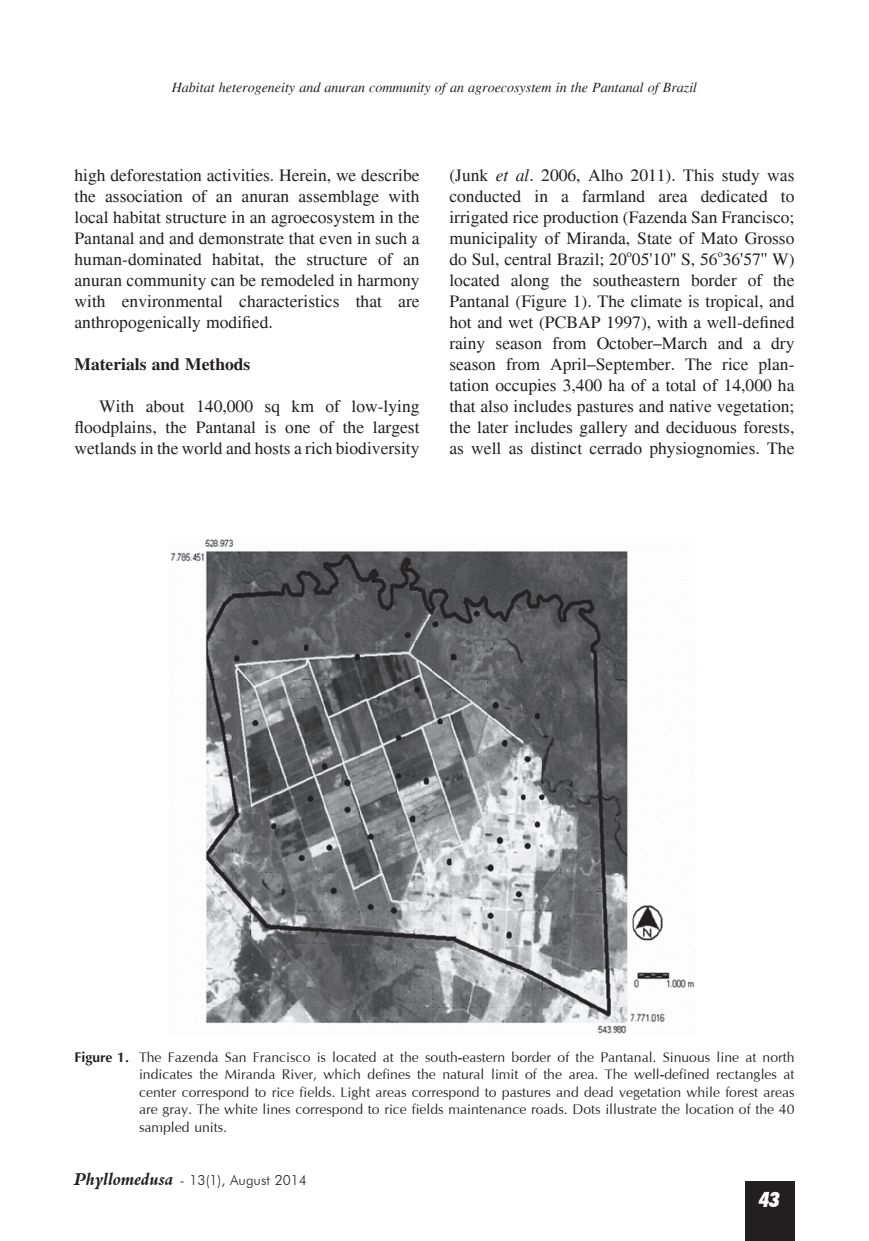
<style>
.page{position:relative;width:869px;height:1241px;background:#fff}
.page>*{position:absolute;margin:0;border:0;box-sizing:border-box;transform-origin:0 0}
.t1{font:italic 900 condensed 21px "Futura BT";color:#fff}
.t2{font:17.5px/21px "Times";color:#231f20;text-align:justify}
.t3{font:700 17.5px "Times";color:#231f20}
.t4{font:14px/17.5px "Optima";color:#231f20;text-align:justify}
.t5{font:italic 14px "Times";color:#231f20}
.t6{font:300 14px "Futura BT";color:#231f20}
.s1{font-style:italic}
.s2{font-weight:700}
.s3{font-family:"Aldine 401 BT Bold Italic A";font-weight:400;font-size:17.5px}
</style>
<div class="page">
<div style="left:744px;top:1181px;width:50px;height:59px;background:#231f20"></div>
<img style="left:171px;top:539px;width:524px;height:495px">
<p class="t5" style="left:172px;top:80px;width:526px">Habitat heterogeneity and anuran community of an agroecosystem in the Pantanal of Brazil</p>
<p class="t2" style="left:74px;top:165px;width:346px">high deforestation activities. Herein, we describe the association of an anuran assemblage with local habitat structure in an agroecosystem in the Pantanal and and demonstrate that even in such a human-dominated habitat, the structure of an anuran community can be remodeled in harmony with environmental characteristics that are anthropogenically modified.</p>
<p class="t3" style="left:74px;top:354px;width:177px">Materials and Methods</p>
<p class="t2" style="left:74px;top:396px;width:346px;text-indent:25px">With about 140,000 sq km of low-lying floodplains, the Pantanal is one of the largest wetlands in the world and hosts a rich biodiversity</p>
<p class="t2" style="left:449px;top:165px;width:346px">(Junk <span class="s1">et al</span>. 2006, Alho 2011). This study was conducted in a farmland area dedicated to irrigated rice production (Fazenda San Francisco; municipality of Miranda, State of Mato Grosso do Sul, central Brazil; 20<sup>o</sup>05'10'' S, 56<sup>o</sup>36'57'' W) located along the southeastern border of the Pantanal (Figure 1). The climate is tropical, and hot and wet (PCBAP 1997), with a well-defined rainy season from October–March and a dry season from April–September. The rice plan&shy;tation occupies 3,400 ha of a total of 14,000 ha that also includes pastures and native vegetation; the later includes gallery and deciduous forests, as well as distinct cerrado physiognomies. The</p>
<p class="t4" style="left:139px;top:1048px;width:656px;text-indent:-64px"><span class="s2">Figure 1.</span> The Fazenda San Francisco is located at the south-eastern border of the Pantanal. Sinuous line at north indicates the Miranda River, which defines the natural limit of the area. The well-defined rectangles at center correspond to rice fields. Light areas correspond to pastures and dead vegetation while forest areas are gray. The white lines correspond to rice fields maintenance roads. Dots illustrate the location of the 40 sampled units.</p>
<p class="t6" style="left:74px;top:1171px;width:234px"><span class="s3">Phyllomedusa</span> - 13(1), August 2014</p>
<p class="t1" style="left:758px;top:1186px;width:22px">43</p>
</div>
